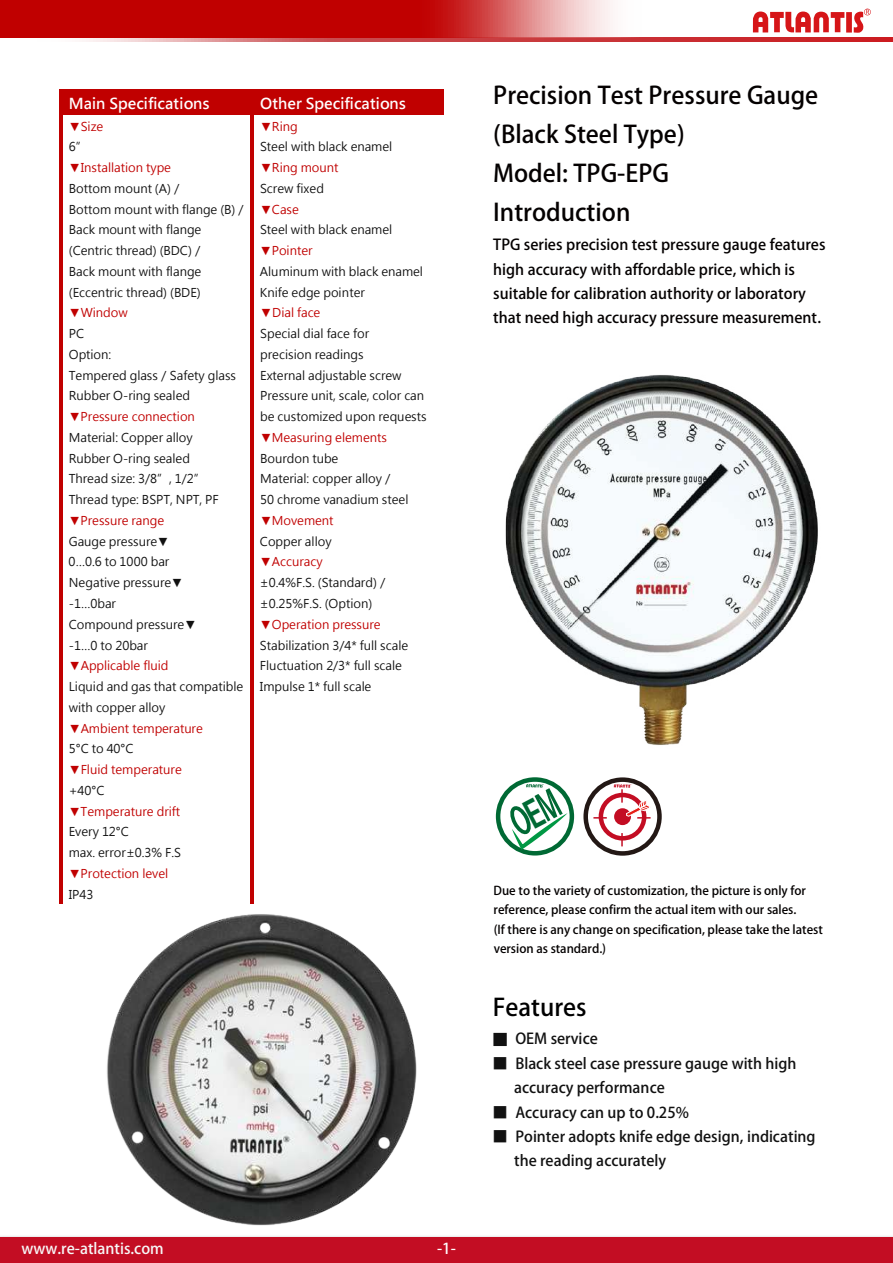
<style>
.page{position:relative;width:893px;height:1263px;background:#fff}
.page>*{position:absolute;margin:0;border:0;box-sizing:border-box;transform-origin:0 0}
.t1{font:700 24px/39px "Adobe Fan Heiti Std";color:#040000}
.t2{font:700 24px "Adobe Fan Heiti Std";color:#000}
.t3{font:700 15px/24.5px "Adobe Fan Heiti Std";color:#040000}
.t4{font:700 15px/24.5px "Adobe Fan Heiti Std";color:#111}
.t5{font:700 15px "Microsoft Jheng Hei";color:#fff}
.t6{font:700 15px "Adobe Fan Heiti Std";color:#f7f7f7}
.t7{font:700 15px "Adobe Fan Heiti Std";color:#fff}
.t8{font:12px/20.7px "Microsoft Jheng Hei";letter-spacing:-.005em;color:#111}
.t9{font:12px "Microsoft Jheng Hei";letter-spacing:-.005em;color:#c00000}
.t10{font:700 12px/19.5px "Adobe Fan Heiti Std";color:#040000}
.s1{font-family:"P Ming Li U";font-weight:400}
</style>
<div class="page">
<div style="left:496px;top:777px;width:78px;height:78px;border:4px solid #006934;border-radius:50%"></div>
<div style="left:0;top:1237px;width:893px;height:26px;background:#c30d23"></div>
<svg style="left:753px;top:9px;width:118px;height:24px"></svg>
<div style="left:583px;top:777px;width:79px;height:79px;border:4px solid #231815;border-radius:50%"></div>
<div style="left:599px;top:793px;width:47px;height:47px;border:4px solid #c30d23;border-radius:50%"></div>
<div style="left:614px;top:808px;width:17px;height:17px;background:#c30d23;border-radius:50%"></div>
<svg style="left:593px;top:817px;width:14px;height:1px"></svg>
<svg style="left:621px;top:833px;width:2px;height:13px"></svg>
<svg style="left:614px;top:784px;width:37px;height:34px"></svg>
<img style="left:81px;top:889px;width:355px;height:348px">
<img style="left:505px;top:375px;width:313px;height:370px">
<svg style="left:86px;top:38px;width:807px;height:3px;background:#d05457"></svg>
<svg style="left:0;top:0;width:662px;height:38px;background:#cc3434"></svg>
<div style="left:62px;top:89px;width:7px;height:26px;background:#c00000"></div>
<div style="left:244px;top:89px;width:7px;height:26px;background:#c00000"></div>
<div style="left:69px;top:89px;width:175px;height:26px;background:#c00000"></div>
<div style="left:254px;top:89px;width:6px;height:26px;background:#c00000"></div>
<div style="left:435px;top:89px;width:8px;height:26px;background:#c00000"></div>
<div style="left:260px;top:89px;width:175px;height:26px;background:#c00000"></div>
<hr style="left:59px;top:89px;width:3px;height:26px;background:#c00000">
<hr style="left:251px;top:89px;width:3px;height:26px;background:#c00000">
<hr style="left:59px;top:115px;width:3px;height:789px;background:#c00000">
<hr style="left:251px;top:115px;width:3px;height:789px;background:#c00000">
<svg style="left:506px;top:784px;width:62px;height:66px"></svg>
<p class="t5" style="left:69px;top:94px;width:142px">Main Specifications</p>
<p class="t5" style="left:260px;top:94px;width:147px">Other Specifications</p>
<p class="t9" style="left:69px;top:119px;width:36px">▼Size</p>
<p class="t8" style="left:69px;top:137px;width:21px">6”</p>
<p class="t9" style="left:69px;top:160px;width:104px">▼Installation type</p>
<p class="t8" style="left:69px;top:178px;width:176px">Bottom mount (A)／<br>Bottom mount with flange (B) /<br>Back mount with flange (Centric thread) (BDC)／<br>Back mount with flange (Eccentric thread) (BDE)</p>
<p class="t9" style="left:69px;top:305px;width:60px">▼Window</p>
<p class="t8" style="left:69px;top:323px;width:169px">PC<br>Option:<br>Tempered glass／Safety glass<br>Rubber O-ring sealed</p>
<p class="t9" style="left:69px;top:409px;width:128px">▼Pressure connection</p>
<p class="t8" style="left:69px;top:427px;width:152px">Material: Copper alloy<br>Rubber O-ring sealed<br>Thread size: 3/8”, 1/2”<br>Thread type: BSPT, NPT, PF</p>
<p class="t9" style="left:69px;top:513px;width:97px">▼Pressure range</p>
<p class="t8" style="left:69px;top:531px;width:129px">Gauge pressure▼<br>0…0.6 to 1000 bar<br>Negative pressure▼ -1…0bar<br>Compound pressure▼ -1…0 to 20bar</p>
<p class="t9" style="left:69px;top:658px;width:101px">▼Applicable fluid</p>
<p class="t8" style="left:69px;top:676px;width:176px">Liquid and gas that compatible with copper alloy</p>
<p class="t9" style="left:69px;top:721px;width:136px">▼Ambient temperature</p>
<p class="t8" style="left:69px;top:738px;width:66px">5°C to 40°C</p>
<p class="t9" style="left:69px;top:762px;width:114px">▼Fluid temperature</p>
<p class="t8" style="left:69px;top:780px;width:37px">+40°C</p>
<p class="t9" style="left:69px;top:803px;width:113px">▼Temperature drift</p>
<p class="t8" style="left:69px;top:821px;width:114px">Every 12°C<br>max. error±0.3% F.S</p>
<p class="t9" style="left:69px;top:866px;width:101px">▼Protection level</p>
<p class="t8" style="left:69px;top:884px;width:26px">IP43</p>
<p class="t9" style="left:260px;top:119px;width:39px">▼Ring</p>
<p class="t8" style="left:260px;top:137px;width:134px">Steel with black enamel</p>
<p class="t9" style="left:260px;top:160px;width:80px">▼Ring mount</p>
<p class="t8" style="left:260px;top:178px;width:65px">Screw fixed</p>
<p class="t9" style="left:260px;top:202px;width:40px">▼Case</p>
<p class="t8" style="left:260px;top:220px;width:134px">Steel with black enamel</p>
<p class="t9" style="left:260px;top:243px;width:54px">▼Pointer</p>
<p class="t8" style="left:260px;top:261px;width:165px">Aluminum with black enamel<br>Knife edge pointer</p>
<p class="t9" style="left:260px;top:305px;width:62px">▼Dial face</p>
<p class="t8" style="left:260px;top:323px;width:168px">Special dial face for<br>precision readings<br>External adjustable screw<br>Pressure unit, scale, color can be customized upon requests</p>
<p class="t9" style="left:260px;top:430px;width:128px">▼Measuring elements</p>
<p class="t8" style="left:260px;top:448px;width:150px">Bourdon tube<br>Material: copper alloy／<br>50 chrome vanadium steel</p>
<p class="t9" style="left:260px;top:513px;width:75px">▼Movement</p>
<p class="t8" style="left:260px;top:531px;width:73px">Copper alloy</p>
<p class="t9" style="left:260px;top:554px;width:64px">▼Accuracy</p>
<p class="t8" style="left:260px;top:572px;width:131px">±0.4%F.S. (Standard)／±0.25%F.S. (Option)</p>
<p class="t9" style="left:260px;top:617px;width:122px">▼Operation pressure</p>
<p class="t8" style="left:260px;top:635px;width:150px">Stabilization 3/4* full scale<br>Fluctuation 2/3* full scale<br>Impulse 1* full scale</p>
<p class="t6" style="left:22px;top:1239px;width:144px">www.re-atlantis.com</p>
<p class="t7" style="left:437px;top:1239px;width:20px">-1-</p>
<h1 class="t1" style="left:493px;top:76px;width:326px">Precision Test Pressure Gauge (Black Steel Type)<br>Model: TPG-EPG<br>Introduction</h1>
<p class="t3" style="left:493px;top:233px;width:334px">TPG series precision test pressure gauge features high accuracy with affordable price, which is suitable for calibration authority or laboratory that need high accuracy pressure measurement.</p>
<p class="t10" style="left:494px;top:881px;width:331px">Due to the variety of customization, the picture is only for reference, please confirm the actual item with our sales.<br>(If there is any change on specification, please take the latest version as standard.)</p>
<h1 class="t2" style="left:493px;top:992px;width:95px">Features</h1>
<p class="t4" style="left:493px;top:1027px;width:106px"><span class="s1">■</span> OEM service</p>
<p class="t4" style="left:514px;top:1051px;width:284px;text-indent:-21px">■ Black steel case pressure gauge with high accuracy performance</p>
<p class="t4" style="left:493px;top:1100px;width:198px">■ Accuracy can up to 0.25%</p>
<p class="t4" style="left:514px;top:1125px;width:303px;text-indent:-21px">■ Pointer adopts knife edge design, indicating the reading accurately</p>
</div>
